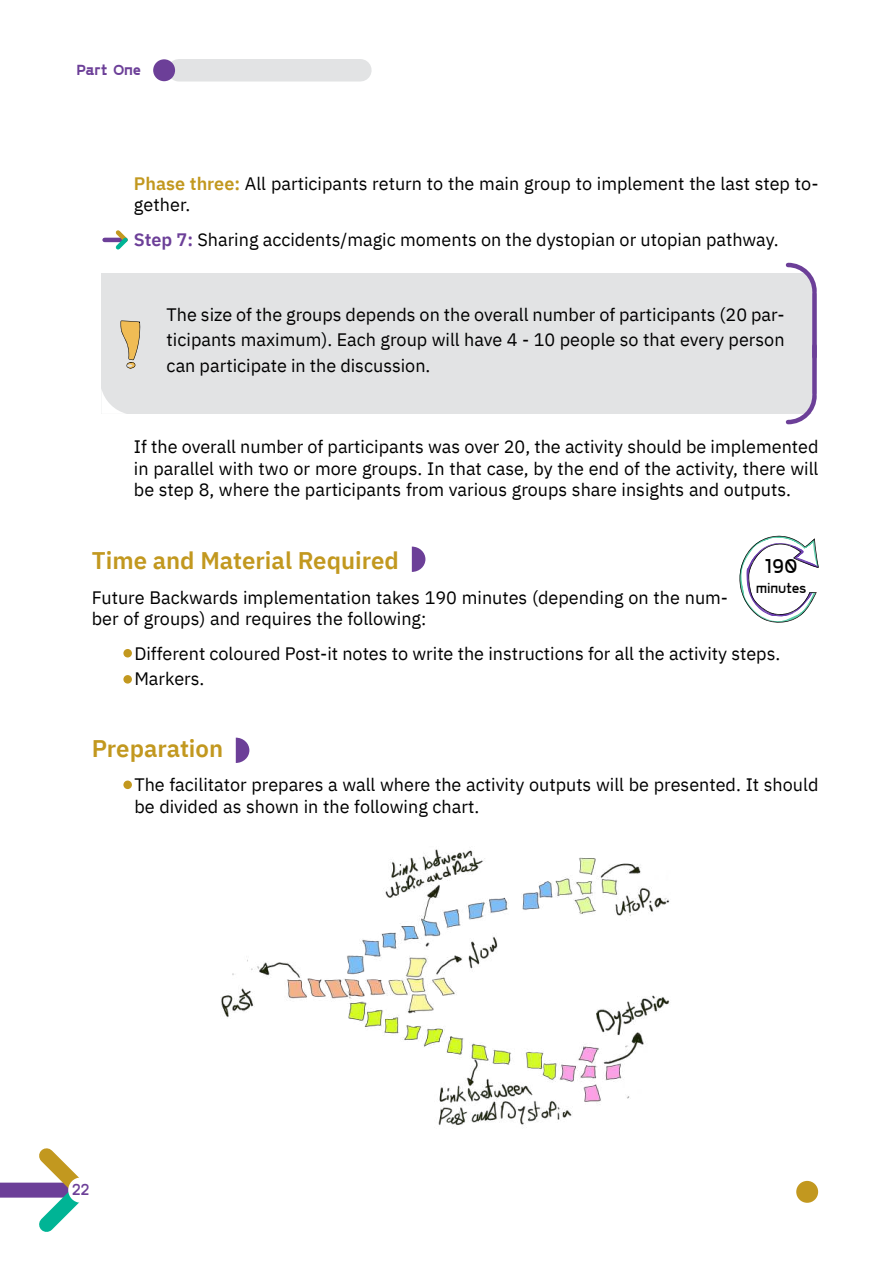
<style>
.page{position:relative;width:893px;height:1263px;background:#fff}
.page>*{position:absolute;margin:0;border:0;box-sizing:border-box;transform-origin:0 0}
.t1{font:600 24px "IBM Plex Sans Arabic";color:#c2981f}
.t2{font:20.55px "Gosha Sans";color:#000}
.t3{font:18px/21.6px "IBM Plex Sans Arabic";color:#000}
.t4{font:16.5px "Gosha Sans";color:#6c3f98}
.t5{font:700 15px "Gosha Sans";letter-spacing:-.025em;color:#6c3f98}
.t6{font:14.4px "Gosha Sans";letter-spacing:-.02em;color:#000}
.s1{font-weight:600;color:#c2981f}
.s2{font-weight:600;color:#6c3f98}
</style>
<div class="page">
<div style="left:0;top:1182px;width:78px;height:15px;background:#6c3f98"></div>
<svg style="left:25px;top:1148px;width:54px;height:84px"></svg>
<div style="left:179px;top:59px;width:181px;height:23px;background:#e2e3e4"></div>
<div style="left:68px;top:1177px;width:26px;height:26px;background:#fff;border-radius:50%"></div>
<div style="left:153px;top:59px;width:22px;height:22px;background:#6c3f98;border-radius:50%"></div>
<div style="left:796px;top:1181px;width:22px;height:22px;background:#c2981f;border-radius:50%"></div>
<div style="left:101px;top:273px;width:732px;height:141px;background:#e2e3e4"></div>
<svg style="left:101px;top:390px;width:25px;height:24px"></svg>
<svg style="left:121px;top:320px;width:19px;height:49px"></svg>
<svg style="left:785px;top:262px;width:48px;height:163px"></svg>
<div style="left:812px;top:293px;width:5px;height:64px;background:#6c3f98"></div>
<hr style="left:105px;top:238px;width:20px;height:4px;background:#6c3f98">
<svg style="left:112px;top:230px;width:16px;height:20px"></svg>
<div style="left:123px;top:649px;width:9px;height:8px;background:#c2981f;border-radius:50%"></div>
<div style="left:123px;top:675px;width:9px;height:9px;background:#c2981f;border-radius:50%"></div>
<div style="left:123px;top:780px;width:9px;height:9px;background:#c2981f;border-radius:50%"></div>
<svg style="left:739px;top:535px;width:80px;height:88px"></svg>
<div style="left:752px;top:557px;width:57px;height:51px;background:#fff;border-radius:50%"></div>
<svg style="left:412px;top:547px;width:13px;height:25px"></svg>
<svg style="left:236px;top:738px;width:13px;height:25px"></svg>
<img style="left:220px;top:849px;width:450px;height:277px">
<p class="t5" style="left:76px;top:60px;width:66px">Part One</p>
<p class="t3" style="left:134px;top:173px;width:686px"><span class="s1">Phase three:</span> All participants return to the main group to implement the last step to&shy;gether.</p>
<p class="t3" style="left:134px;top:229px;width:646px"><span class="s2">Step 7:</span> Sharing accidents/magic moments on the dystopian or utopian pathway.</p>
<p class="t3" style="left:167px;top:302px;width:619px;line-height:25.5px;text-align:justify">The size of the groups depends on the overall number of participants (20 par&shy;ticipants maximum). Each group will have 4 - 10 people so that every person can participate in the discussion.</p>
<p class="t3" style="left:134px;top:436px;width:686px;text-align:justify">If the overall number of participants was over 20, the activity should be implemented in parallel with two or more groups. In that case, by the end of the activity, there will be step 8, where the participants from various groups share insights and outputs.</p>
<h1 class="t1" style="left:92px;top:547px;width:309px">Time and Material Required</h1>
<p class="t3" style="left:92px;top:587px;width:638px">Future Backwards implementation takes 190 minutes (depending on the num&shy;ber of groups) and requires the following:</p>
<p class="t3" style="left:134px;top:640px;width:647px;line-height:25.8px">Different coloured Post-it notes to write the instructions for all the activity steps.<br>Markers.</p>
<p class="t2" style="left:765px;top:553px;width:35px">190</p>
<p class="t6" style="left:756px;top:578px;width:52px">minutes</p>
<h1 class="t1" style="left:92px;top:734px;width:133px">Preparation</h1>
<p class="t3" style="left:134px;top:774px;width:686px">The facilitator prepares a wall where the activity outputs will be presented. It should be divided as shown in the following chart.</p>
<p class="t4" style="left:72px;top:1178px;width:20px">22</p>
</div>
